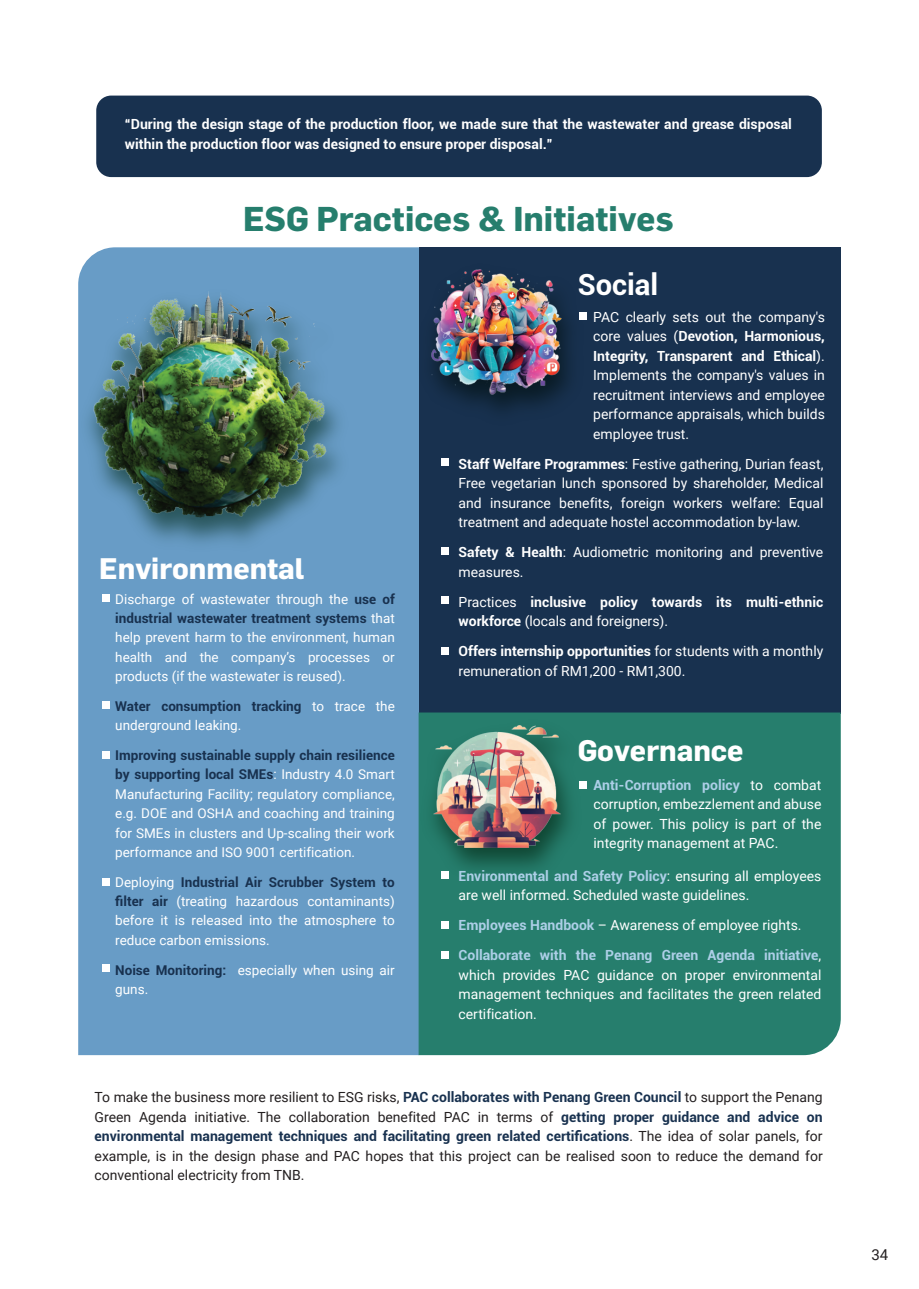
<style>
.page{position:relative;width:919px;height:1289px;background:#fff}
.page>*{position:absolute;margin:0;border:0;box-sizing:border-box;transform-origin:0 0}
.t1{font:700 33.75px "Flama Trial";color:#267e6d}
.t2{font:700 29.1px "Flama Trial";color:#fff}
.t3{font:700 29.1px "Roboto";color:#fff}
.t4{font:15px "Roboto";color:#231f20}
.t5{font:13.95px/19.5px "Roboto";color:#fff;text-align:justify}
.t6{font:13.95px/19.5px "Roboto";color:#231f20;text-align:justify}
.t7{font:700 13.95px/19.5px "Roboto";color:#fff}
.t8{font:700 13.95px/30px "Roboto";color:#adcfe7}
.t9{font:13.5px/19.4px "Roboto";color:#fff;text-align:justify}
.s1{font-weight:700;color:#18314f}
.s2{font-weight:700}
.s3{font-weight:400}
.s4{font-weight:700;color:#adcfe7}
.s5{font-weight:400;color:#fff}
</style>
<div class="page">
<div style="left:78px;top:247px;width:341px;height:808px;background:#689cc6"></div>
<div style="left:419px;top:247px;width:421px;height:467px;background:#18314f"></div>
<div style="left:418px;top:712px;width:422px;height:343px;background:#267e6d"></div>
<img style="left:78px;top:279px;width:279px;height:280px">
<img style="left:92px;top:291px;width:236px;height:229px">
<img style="left:409px;top:256px;width:178px;height:176px">
<img style="left:431px;top:269px;width:131px;height:125px">
<img style="left:412px;top:712px;width:179px;height:174px">
<img style="left:433px;top:725px;width:127px;height:122px">
<div style="left:102px;top:594px;width:7px;height:7px;background:#fff"></div>
<div style="left:102px;top:701px;width:7px;height:8px;background:#fff"></div>
<div style="left:102px;top:878px;width:7px;height:7px;background:#fff"></div>
<div style="left:102px;top:964px;width:7px;height:7px;background:#fff"></div>
<div style="left:102px;top:751px;width:7px;height:7px;background:#fff"></div>
<div style="left:579px;top:313px;width:7px;height:7px;background:#fff"></div>
<div style="left:579px;top:781px;width:7px;height:7px;background:#fff"></div>
<div style="left:441px;top:458px;width:7px;height:7px;background:#fff"></div>
<div style="left:441px;top:548px;width:7px;height:7px;background:#fff"></div>
<div style="left:441px;top:647px;width:7px;height:7px;background:#fff"></div>
<div style="left:441px;top:871px;width:7px;height:7px;background:#fff"></div>
<div style="left:441px;top:951px;width:7px;height:7px;background:#fff"></div>
<div style="left:441px;top:921px;width:7px;height:7px;background:#fff"></div>
<div style="left:441px;top:596px;width:7px;height:7px;background:#fff"></div>
<div style="left:96px;top:96px;width:725px;height:81px;background:#18314f;border-radius:15px"></div>
<p class="t7" style="left:125px;top:114px;width:668px">“During the design stage of the production floor, we made sure that the wastewater and grease disposal within the production floor was designed to ensure proper disposal.”</p>
<h1 class="t1" style="left:243px;top:206px;width:432px">ESG Practices &amp; Initiatives</h1>
<h2 class="t2" style="left:99px;top:557px;width:207px">Environmental</h2>
<p class="t9" style="left:115px;top:588px;width:281px">Discharge of wastewater through the <span class="s1">use of industrial wastewater treatment systems</span> that help prevent harm to the environment, human health and the company’s processes or products (if the wastewater is reused).</p>
<p class="t9" style="left:115px;top:696px;width:281px"><span class="s1">Water consumption tracking</span> to trace the underground leaking.</p>
<p class="t9" style="left:115px;top:745px;width:281px"><span class="s1">Improving sustainable supply chain resilience by supporting local SMEs</span>: Industry 4.0 Smart Manufacturing Facility; regulatory compliance, e.g. DOE and OSHA and coaching and training for SMEs in clusters and Up-scaling their work performance and ISO 9001 certification.</p>
<p class="t9" style="left:115px;top:871px;width:281px">Deploying <span class="s1">Industrial Air Scrubber System to filter air</span> (treating hazardous contaminants) before it is released into the atmosphere to reduce carbon emissions.</p>
<p class="t9" style="left:115px;top:959px;width:281px"><span class="s1">Noise Monitoring:</span> especially when using air guns.</p>
<h2 class="t3" style="left:577px;top:264px;width:82px">Social</h2>
<p class="t5" style="left:593px;top:307px;width:233px">PAC clearly sets out the company's core values (<span class="s2">Devotion, Harmonious, Integrity, Transparent and Ethical</span>).<br>Implements the company's values in recruitment interviews and employee performance appraisals, which builds employee trust.</p>
<p class="t5" style="left:458px;top:453px;width:366px"><span class="s2">Staff Welfare Programmes</span>: Festive gathering, Durian feast, Free vegetarian lunch sponsored by shareholder, Medical and insurance benefits, foreign workers welfare: Equal treatment and adequate hostel accommodation by-law.</p>
<p class="t5" style="left:458px;top:542px;width:366px"><span class="s2">Safety &amp; Health</span>: Audiometric monitoring and preventive measures.</p>
<p class="t7" style="left:458px;top:591px;width:366px"><span class="s3">Practices</span> inclusive policy towards its multi-ethnic workforce <span class="s3">(locals and foreigners).</span></p>
<p class="t5" style="left:458px;top:641px;width:366px"><span class="s2">Offers internship opportunities</span> for students with a monthly remuneration of RM1,200 - RM1,300.</p>
<h2 class="t2" style="left:577px;top:739px;width:167px">Governance</h2>
<p class="t5" style="left:593px;top:774px;width:229px"><span class="s4">Anti-Corruption policy</span> to combat corruption, embezzlement and abuse of power. This policy is part of the integrity management at PAC.</p>
<p class="t5" style="left:458px;top:865px;width:364px"><span class="s4">Environmental and Safety Policy</span>: ensuring all employees are well informed. Scheduled waste guidelines.</p>
<p class="t8" style="left:458px;top:909px;width:364px">Employees Handbook <span class="s5">– Awareness of employee rights.<br></span>Collaborate with the Penang Green Agenda initiative<span class="s5">,</span></p>
<p class="t5" style="left:458px;top:964px;width:364px">which provides PAC guidance on proper environmental management techniques and facilitates the green related certification.</p>
<p class="t6" style="left:95px;top:1086px;width:729px">To make the business more resilient to ESG risks, <span class="s1">PAC collaborates with Penang Green Council</span> to support the Penang Green Agenda initiative. The collaboration benefited PAC in terms of <span class="s1">getting proper guidance and advice on environmental management techniques and facilitating green related certifications</span>. The idea of solar panels, for example, is in the design phase and PAC hopes that this project can be realised soon to reduce the demand for conventional electricity from TNB.</p>
<p class="t4" style="left:871px;top:1243px;width:18px">34</p>
</div>
